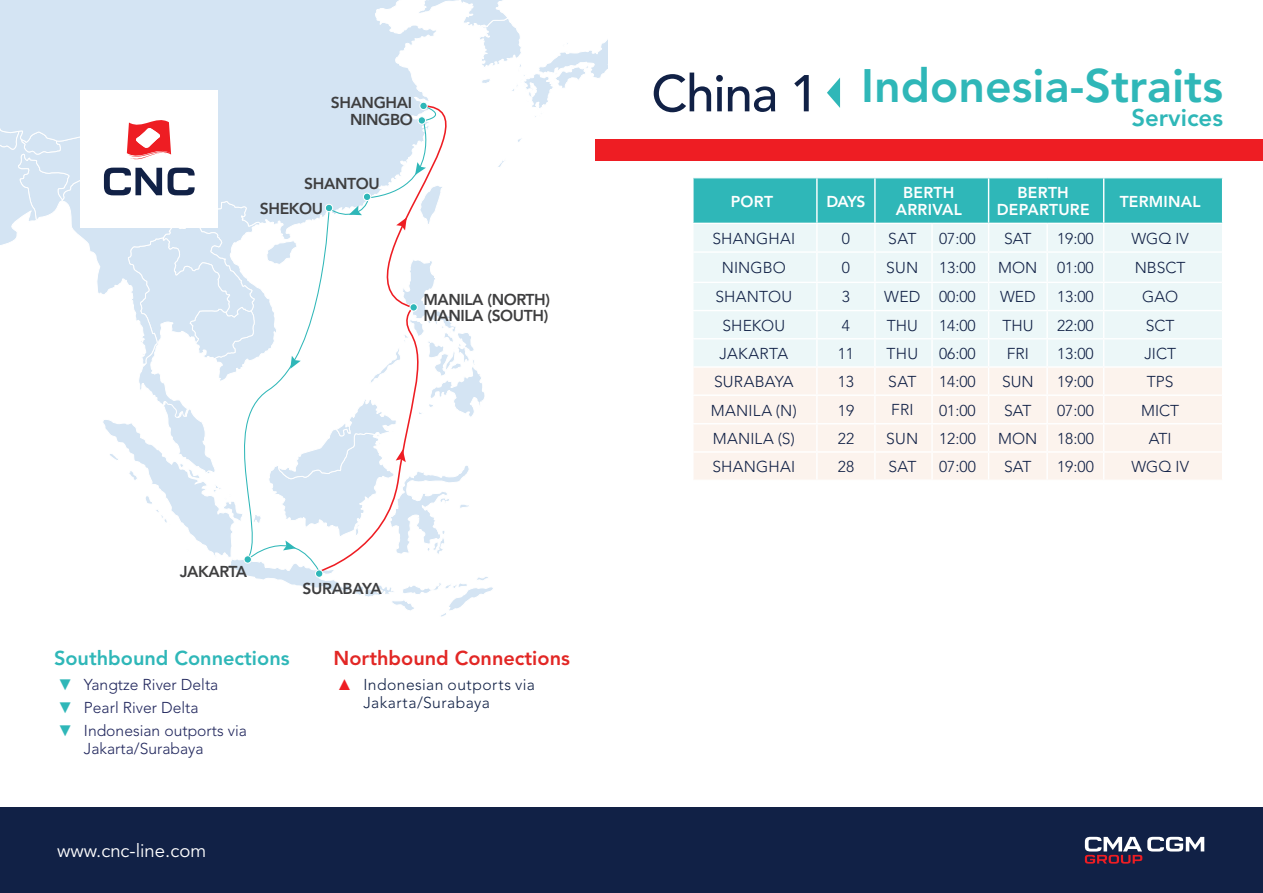
<style>
.page{position:relative;width:1263px;height:893px;background:#fff}
.page>*{position:absolute;margin:0;border:0;box-sizing:border-box;transform-origin:0 0}
.t1{font:500 51.3px "Avenir LT Std";letter-spacing:-.025em;color:#112146}
.t2{font:800 46.5px "Avenir LT Std";color:#2fb7b8}
.t3{font:800 24px "Avenir LT Std";color:#2fb7b8}
.t4{font:800 19.95px "Avenir LT Std";color:#2fb7b8}
.t5{font:800 19.95px "Avenir LT Std";color:#e22725}
.t6{font:18.6px "Avenir LT Std";color:#fff}
.t7{font:300 15.6px "Avenir LT Std";color:#112146}
.t8{font:300 15.6px/18px "Avenir LT Std";color:#21275d}
.t9{font:800 15.6px "Avenir LT Std";letter-spacing:-.025em;color:#3e3e3f}
.t10{font:800 15.6px/17.1px "Avenir LT Std";letter-spacing:.015em;color:#fff;text-align:center}
.t11{font:300 15.6px/18px "Avenir LT Std";letter-spacing:.025em;color:#112146}
.s1{font-family:"Arial Narrow";font-weight:400;color:#ee1d23}
.s2{font-family:"Arial Narrow";font-weight:400;color:#2fb7b8}
</style>
<div class="page">
<svg style="left:693px;top:178px;width:530px;height:302px;background:#d7eceb"></svg>
<hr style="left:875px;top:223px;width:57px;height:1px;background:#fff">
<hr style="left:874px;top:224px;width:2px;height:27px;background:#fff">
<hr style="left:931px;top:224px;width:2px;height:27px;background:#fff">
<hr style="left:875px;top:251px;width:57px;height:2px;background:#fff">
<hr style="left:875px;top:282px;width:57px;height:1px;background:#fff">
<hr style="left:874px;top:283px;width:2px;height:27px;background:#fff">
<hr style="left:931px;top:283px;width:2px;height:27px;background:#fff">
<hr style="left:875px;top:310px;width:57px;height:1px;background:#fff">
<hr style="left:875px;top:338px;width:57px;height:1px;background:#fff">
<hr style="left:874px;top:339px;width:2px;height:27px;background:#fff">
<hr style="left:931px;top:339px;width:2px;height:27px;background:#fff">
<hr style="left:875px;top:366px;width:57px;height:2px;background:#fff">
<hr style="left:875px;top:394px;width:57px;height:2px;background:#fff">
<hr style="left:874px;top:396px;width:2px;height:27px;background:#fff">
<hr style="left:931px;top:396px;width:2px;height:27px;background:#fff">
<hr style="left:875px;top:423px;width:57px;height:1px;background:#fff">
<hr style="left:875px;top:451px;width:57px;height:2px;background:#fff">
<hr style="left:874px;top:453px;width:2px;height:26px;background:#fff">
<hr style="left:931px;top:453px;width:2px;height:26px;background:#fff">
<hr style="left:874px;top:479px;width:59px;height:2px;background:#fff">
<hr style="left:874px;top:253px;width:2px;height:29px;background:#fff">
<hr style="left:931px;top:253px;width:2px;height:29px;background:#fff">
<hr style="left:874px;top:311px;width:2px;height:27px;background:#fff">
<hr style="left:931px;top:311px;width:2px;height:27px;background:#fff">
<hr style="left:874px;top:368px;width:2px;height:26px;background:#fff">
<hr style="left:931px;top:368px;width:2px;height:26px;background:#fff">
<hr style="left:874px;top:424px;width:2px;height:27px;background:#fff">
<hr style="left:931px;top:424px;width:2px;height:27px;background:#fff">
<div style="left:0;top:807px;width:1263px;height:86px;background:#112146"></div>
<svg style="left:1085px;top:837px;width:119px;height:27px"></svg>
<svg style="left:827px;top:78px;width:13px;height:30px"></svg>
<div style="left:595px;top:139px;width:668px;height:21px;background:#ee1d23"></div>
<svg style="left:0;top:0;width:607px;height:617px"></svg>
<p class="t9" style="left:331px;top:93px;width:83px">SHANGHAI</p>
<p class="t9" style="left:350px;top:110px;width:64px">NINGBO</p>
<p class="t9" style="left:304px;top:174px;width:77px">SHANTOU</p>
<p class="t9" style="left:260px;top:199px;width:65px">SHEKOU</p>
<p class="t9" style="left:423px;top:290px;width:128px">MANILA (NORTH)</p>
<p class="t9" style="left:423px;top:307px;width:126px">MANILA (SOUTH)</p>
<p class="t9" style="left:180px;top:563px;width:69px">JAKARTA</p>
<p class="t9" style="left:303px;top:579px;width:81px">SURABAYA</p>
<p class="t4" style="left:54px;top:646px;width:237px">Southbound Connections</p>
<p class="t5" style="left:334px;top:646px;width:238px">Northbound Connections</p>
<p class="t11" style="left:363px;top:675px;width:173px;text-indent:-24px"><span class="s1">▲</span> Indonesian outports via<br>Jakarta/Surabaya</p>
<p class="t8" style="left:60px;top:675px;width:160px"><span class="s2">▼</span> Yangtze River Delta</p>
<p class="t8" style="left:60px;top:699px;width:140px"><span class="s2">▼</span> Pearl River Delta</p>
<p class="t8" style="left:84px;top:722px;width:164px;text-indent:-24px"><span class="s2">▼</span> Indonesian outports via<br>Jakarta/Surabaya</p>
<p class="t6" style="left:57px;top:840px;width:151px">www.cnc-line.com</p>
<h1 class="t1" style="left:651px;top:64px;width:169px">China 1</h1>
<h2 class="t2" style="left:861px;top:58px;width:363px">Indonesia-Straits</h2>
<h3 class="t3" style="left:1131px;top:103px;width:93px">Services</h3>
<p class="t10" style="left:731px;top:193px;width:44px">PORT</p>
<p class="t10" style="left:826px;top:193px;width:41px">DAYS</p>
<p class="t10" style="left:896px;top:184px;width:67px">BERTH<br>ARRIVAL</p>
<p class="t10" style="left:997px;top:184px;width:94px">BERTH<br>DEPARTURE</p>
<p class="t10" style="left:1120px;top:193px;width:82px">TERMINAL</p>
<p class="t7" style="left:712px;top:229px;width:84px">SHANGHAI</p>
<p class="t7" style="left:842px;top:229px;width:10px">0</p>
<p class="t7" style="left:888px;top:229px;width:30px">SAT</p>
<p class="t7" style="left:939px;top:229px;width:38px">07:00</p>
<p class="t7" style="left:1004px;top:229px;width:29px">SAT</p>
<p class="t7" style="left:1057px;top:229px;width:38px">19:00</p>
<p class="t7" style="left:1131px;top:229px;width:59px">WGQ IV</p>
<p class="t7" style="left:722px;top:259px;width:66px">NINGBO</p>
<p class="t7" style="left:842px;top:259px;width:10px">0</p>
<p class="t7" style="left:886px;top:259px;width:34px">SUN</p>
<p class="t7" style="left:939px;top:259px;width:38px">13:00</p>
<p class="t7" style="left:998px;top:259px;width:41px">MON</p>
<p class="t7" style="left:1057px;top:259px;width:38px">01:00</p>
<p class="t7" style="left:1135px;top:259px;width:52px">NBSCT</p>
<p class="t7" style="left:715px;top:288px;width:78px">SHANTOU</p>
<p class="t7" style="left:842px;top:288px;width:10px">3</p>
<p class="t7" style="left:884px;top:288px;width:93px">WED 00:00</p>
<p class="t7" style="left:1000px;top:288px;width:37px">WED</p>
<p class="t7" style="left:1057px;top:288px;width:38px">13:00</p>
<p class="t7" style="left:1142px;top:288px;width:38px">GAO</p>
<p class="t7" style="left:722px;top:316px;width:64px">SHEKOU</p>
<p class="t7" style="left:842px;top:316px;width:10px">4</p>
<p class="t7" style="left:887px;top:316px;width:32px">THU</p>
<p class="t7" style="left:939px;top:316px;width:38px">14:00</p>
<p class="t7" style="left:1002px;top:316px;width:33px">THU</p>
<p class="t7" style="left:1057px;top:316px;width:38px">22:00</p>
<p class="t7" style="left:1146px;top:316px;width:30px">SCT</p>
<p class="t7" style="left:719px;top:344px;width:70px">JAKARTA</p>
<p class="t7" style="left:838px;top:344px;width:18px">11</p>
<p class="t7" style="left:886px;top:344px;width:33px">THU</p>
<p class="t7" style="left:939px;top:344px;width:38px">06:00</p>
<p class="t7" style="left:1007px;top:344px;width:24px">FRI</p>
<p class="t7" style="left:1057px;top:344px;width:38px">13:00</p>
<p class="t7" style="left:1144px;top:344px;width:33px">JICT</p>
<p class="t7" style="left:714px;top:373px;width:81px">SURABAYA</p>
<p class="t7" style="left:838px;top:373px;width:18px">13</p>
<p class="t7" style="left:888px;top:372px;width:30px">SAT</p>
<p class="t7" style="left:939px;top:373px;width:38px">14:00</p>
<p class="t7" style="left:1002px;top:373px;width:33px">SUN</p>
<p class="t7" style="left:1057px;top:373px;width:38px">19:00</p>
<p class="t7" style="left:1147px;top:373px;width:28px">TPS</p>
<p class="t7" style="left:711px;top:401px;width:87px">MANILA (N)</p>
<p class="t7" style="left:838px;top:401px;width:18px">19</p>
<p class="t7" style="left:891px;top:401px;width:24px">FRI</p>
<p class="t7" style="left:939px;top:401px;width:38px">01:00</p>
<p class="t7" style="left:1004px;top:401px;width:29px">SAT</p>
<p class="t7" style="left:1057px;top:401px;width:38px">07:00</p>
<p class="t7" style="left:1141px;top:401px;width:40px">MICT</p>
<p class="t7" style="left:713px;top:429px;width:84px">MANILA (S)</p>
<p class="t7" style="left:838px;top:429px;width:18px">22</p>
<p class="t7" style="left:886px;top:429px;width:34px">SUN</p>
<p class="t7" style="left:939px;top:429px;width:38px">12:00</p>
<p class="t7" style="left:998px;top:429px;width:41px">MON</p>
<p class="t7" style="left:1057px;top:429px;width:38px">18:00</p>
<p class="t7" style="left:1149px;top:429px;width:24px">ATI</p>
<p class="t7" style="left:712px;top:458px;width:84px">SHANGHAI</p>
<p class="t7" style="left:838px;top:458px;width:18px">28</p>
<p class="t7" style="left:888px;top:457px;width:30px">SAT</p>
<p class="t7" style="left:939px;top:458px;width:38px">07:00</p>
<p class="t7" style="left:1004px;top:458px;width:29px">SAT</p>
<p class="t7" style="left:1057px;top:458px;width:38px">19:00</p>
<p class="t7" style="left:1131px;top:458px;width:59px">WGQ IV</p>
</div>
